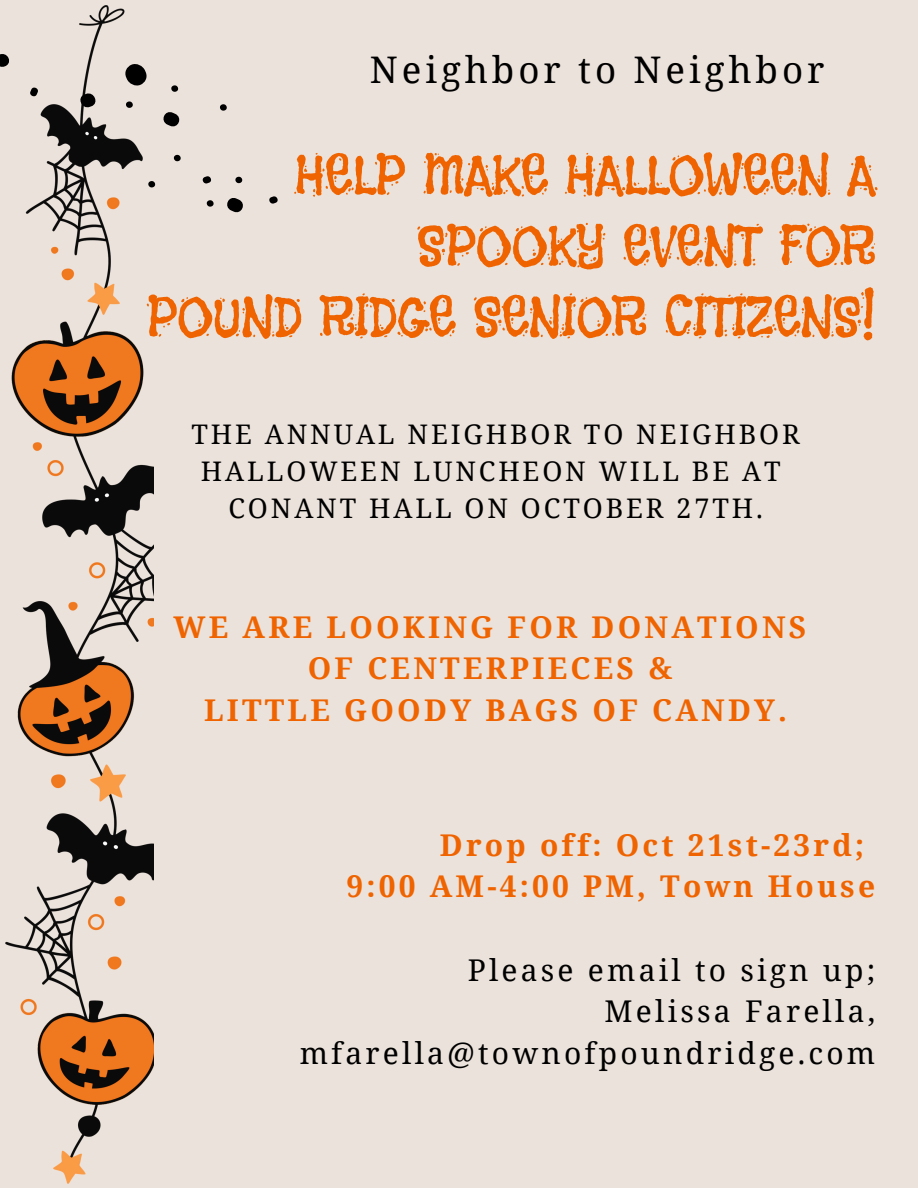
<style>
.page{position:relative;width:918px;height:1188px;background:#ebe2db}
.page>*{position:absolute;margin:0;border:0;box-sizing:border-box;transform-origin:0 0}
.t1{font:63px/70.8px "Black And White Picture";color:#ef6400;text-align:right}
.t2{font:36.75px "Noto Serif";letter-spacing:.105em;color:#000}
.t3{font:700 30px/41.7px "Noto Serif";letter-spacing:.11em;color:#ef6400}
.t4{font:30px/41.7px "Noto Serif";letter-spacing:.105em;color:#000;text-align:right}
.t5{font:27px/37.2px "Noto Serif";letter-spacing:.105em;color:#000;text-align:center}
</style>
<div class="page">
<img style="left:6px;top:5px;width:147px;height:1178px">
<svg style="left:0;top:21px;width:278px;height:202px"></svg>
<h4 class="t2" style="left:370px;top:44px;width:456px">Neighbor to Neighbor</h4>
<p class="t1" style="left:147px;top:141px;width:730px">HELP MAKE HALLOWEEN A<br>SPOOKY EVENT FOR<br>POUND RIDGE SENIOR CITIZENS!</p>
<p class="t5" style="left:192px;top:415px;width:610px">THE ANNUAL NEIGHBOR TO NEIGHBOR<br>HALLOWEEN LUNCHEON WILL BE AT</p>
<p class="t5" style="left:228px;top:489px;width:536px">CONANT HALL ON OCTOBER 27TH.</p>
<h3 class="t3" style="left:174px;top:605px;width:634px;text-align:center">WE ARE LOOKING FOR DONATIONS<br>OF CENTERPIECES &amp;<br>LITTLE GOODY BAGS OF CANDY.</h3>
<h2 class="t3" style="left:347px;top:823px;width:530px;text-indent:93px">Drop off: Oct 21st-23rd;<br>9:00 AM-4:00 PM, Town House</h2>
<h1 class="t4" style="left:300px;top:948px;width:577px">Please email to sign up;<br>Melissa Farella, mfarella@townofpoundridge.com</h1>
</div>
